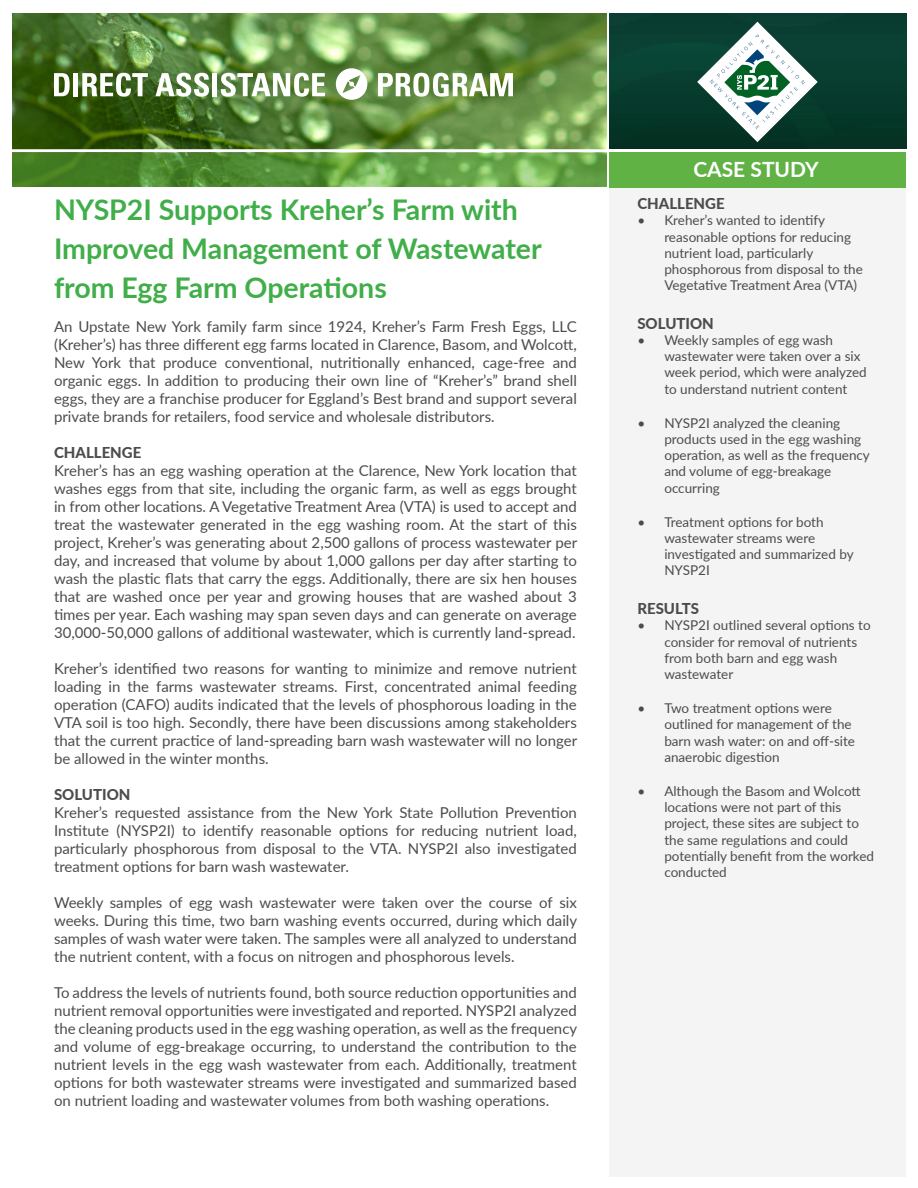
<style>
.page{position:relative;width:918px;height:1188px;background:#fff}
.page>*{position:absolute;margin:0;border:0;box-sizing:border-box;transform-origin:0 0}
.Main_Title{font:700 28.5px/39px "Lato";color:#40ae49}
.t1{font:700 21px "Lato";color:#fff}
.Title_Text{font:15px/18px "Lato";color:#4b4c4d;text-align:justify}
.Body_Text{font:15px/18px "Lato";color:#4b4c4d;text-align:justify}
.Title_Text-2{font:800 15px "Lato";color:#4b4c4d}
.t2{font:13.5px/16.2px "Lato";color:#4b4c4d}
</style>
<div class="page">
<div style="left:610px;top:186px;width:296px;height:991px;background:#f4f4f4"></div>
<img style="left:610px;top:14px;width:296px;height:134px">
<svg style="left:698px;top:22px;width:119px;height:120px"></svg>
<img style="left:13px;top:14px;width:593px;height:139px">
<hr style="left:9px;top:149px;width:898px;height:3px;background:#fff">
<svg style="left:12px;top:153px;width:595px;height:33px"></svg>
<div style="left:610px;top:152px;width:296px;height:36px;background:#60b245"></div>
<svg style="left:54px;top:73px;width:16px;height:23px"></svg>
<div style="left:73px;top:73px;width:5px;height:23px;background:#fff"></div>
<svg style="left:82px;top:73px;width:66px;height:24px"></svg>
<svg style="left:155px;top:73px;width:54px;height:24px"></svg>
<div style="left:212px;top:73px;width:5px;height:23px;background:#fff"></div>
<svg style="left:221px;top:73px;width:104px;height:24px"></svg>
<svg style="left:378px;top:73px;width:135px;height:24px"></svg>
<svg style="left:336px;top:68px;width:31px;height:32px"></svg>
<p class="Main_Title" style="left:54px;top:189px;width:466px">NYSP2I Supports Kreher’s Farm with</p>
<p class="Main_Title" style="left:54px;top:228px;width:489px">Improved Management of Wastewater from Egg Farm Operations</p>
<p class="Title_Text" style="left:54px;top:317px;width:524px">An Upstate New York family farm since 1924, Kreher’s Farm Fresh Eggs, LLC (Kreher’s) has three different egg farms located in Clarence, Basom, and Wolcott, New York that produce conventional, nutritionally enhanced, cage-free and organic eggs. In addition to producing their own line of “Kreher’s” brand shell eggs, they are a franchise producer for Eggland’s Best brand and support several private brands for retailers, food service and wholesale distributors.</p>
<p class="Title_Text-2" style="left:54px;top:441px;width:89px">CHALLENGE</p>
<p class="Title_Text" style="left:54px;top:461px;width:525px">Kreher’s has an egg washing operation at the Clarence, New York location that washes eggs from that site, including the organic farm, as well as eggs brought in from other locations. A Vegetative Treatment Area (VTA) is used to accept and treat the wastewater generated in the egg washing room. At the start of this project, Kreher’s was generating about 2,500 gallons of process wastewater per day, and increased that volume by about 1,000 gallons per day after starting to wash the plastic flats that carry the eggs. Additionally, there are six hen houses that are washed once per year and growing houses that are washed about 3 times per year. Each washing may span seven days and can generate on average 30,000-50,000 gallons of additional wastewater, which is currently land-spread.</p>
<p class="Title_Text" style="left:54px;top:659px;width:525px">Kreher’s identified two reasons for wanting to minimize and remove nutrient loading in the farms wastewater streams. First, concentrated animal feeding operation (CAFO) audits indicated that the levels of phosphorous loading in the VTA soil is too high. Secondly, there have been discussions among stakeholders that the current practice of land-spreading barn wash wastewater will no longer be allowed in the winter months.</p>
<p class="Title_Text-2" style="left:54px;top:783px;width:78px">SOLUTION</p>
<p class="Body_Text" style="left:54px;top:803px;width:524px">Kreher’s requested assistance from the New York State Pollution Prevention Institute (NYSP2I) to identify reasonable options for reducing nutrient load, particularly phosphorous from disposal to the VTA. NYSP2I also investigated treatment options for barn wash wastewater.</p>
<p class="Body_Text" style="left:54px;top:893px;width:525px">Weekly samples of egg wash wastewater were taken over the course of six weeks. During this time, two barn washing events occurred, during which daily samples of wash water were taken. The samples were all analyzed to understand the nutrient content, with a focus on nitrogen and phosphorous levels.</p>
<p class="Body_Text" style="left:54px;top:983px;width:525px">To address the levels of nutrients found, both source reduction opportunities and nutrient removal opportunities were investigated and reported. NYSP2I analyzed the cleaning products used in the egg washing operation, as well as the frequency and volume of egg-breakage occurring, to understand the contribution to the nutrient levels in the egg wash wastewater from each. Additionally, treatment options for both wastewater streams were investigated and summarized based on nutrient loading and wastewater volumes from both washing operations.</p>
<p class="t1" style="left:693px;top:154px;width:127px">CASE STUDY</p>
<p class="Title_Text-2" style="left:637px;top:193px;width:89px">CHALLENGE</p>
<p class="t2" style="left:664px;top:212px;width:200px;text-indent:-27px">• Kreher’s wanted to identify reasonable options for reducing nutrient load, particularly phosphorous from disposal to the<br>Vegetative Treatment Area (VTA)</p>
<p class="Title_Text-2" style="left:637px;top:312px;width:78px">SOLUTION</p>
<p class="t2" style="left:664px;top:332px;width:204px;text-indent:-27px">• Weekly samples of egg wash wastewater were taken over a six week period, which were analyzed to understand nutrient content</p>
<p class="t2" style="left:664px;top:414px;width:207px;text-indent:-27px">• NYSP2I analyzed the cleaning products used in the egg washing operation, as well as the frequency and volume of egg-breakage occurring</p>
<p class="t2" style="left:664px;top:513px;width:191px;text-indent:-27px">• Treatment options for both wastewater streams were investigated and summarized by<br>NYSP2I</p>
<p class="Title_Text-2" style="left:637px;top:598px;width:63px">RESULTS</p>
<p class="t2" style="left:664px;top:617px;width:208px;text-indent:-27px">• NYSP2I outlined several options to consider for removal of nutrients from both barn and egg wash wastewater</p>
<p class="t2" style="left:664px;top:700px;width:192px;text-indent:-27px">• Two treatment options were outlined for management of the barn wash water: on and off-site anaerobic digestion</p>
<p class="t2" style="left:664px;top:782px;width:211px;text-indent:-27px">• Although the Basom and Wolcott locations were not part of this project, these sites are subject to the same regulations and could potentially benefit from the worked conducted</p>
</div>
